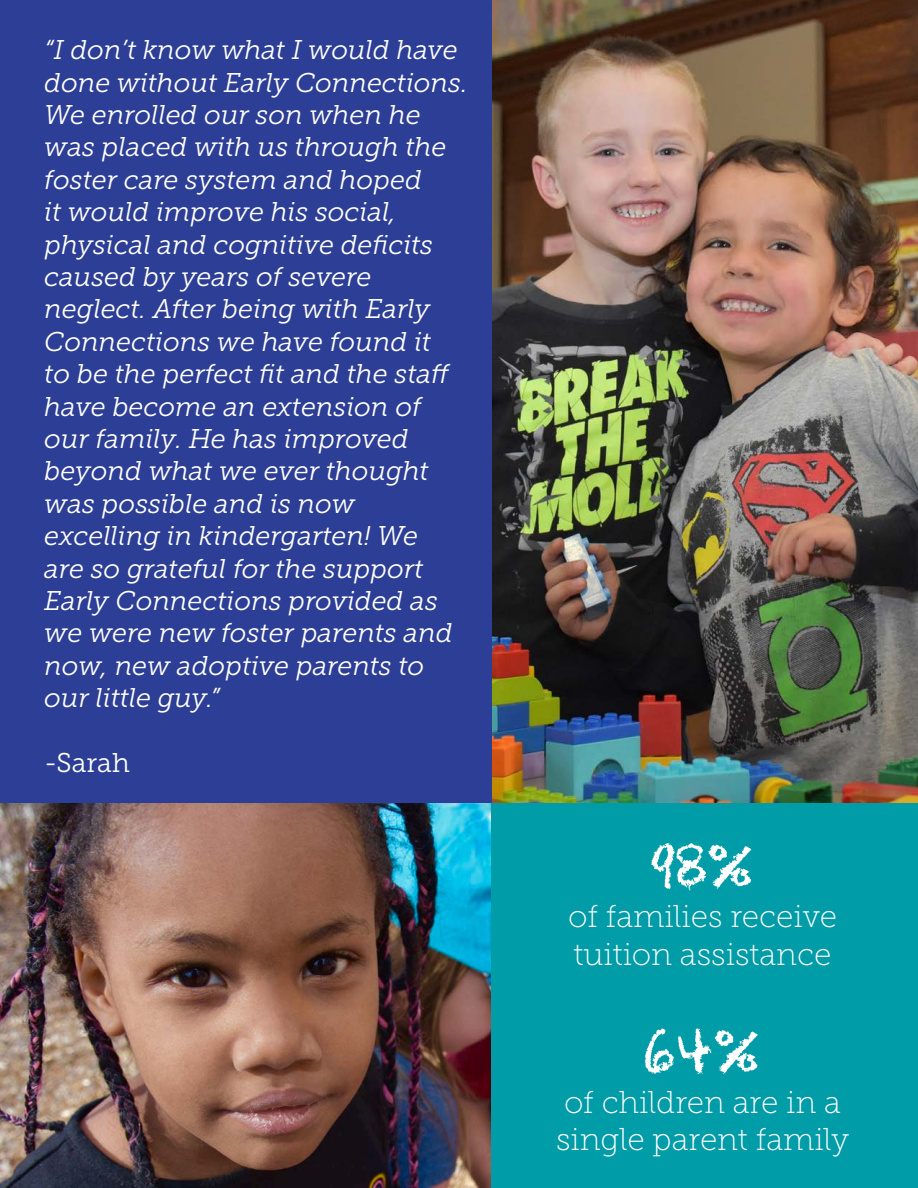
<style>
.page{position:relative;width:918px;height:1188px;background:#fff}
.page>*{position:absolute;margin:0;border:0;box-sizing:border-box;transform-origin:0 0}
.t1{font:60px "Crayon Alphabet";color:#fff}
.t2{font:31.5px/37.8px "Museo Slab 100";color:#fff}
.t3{font:italic 27px/32.4px "Museo Slab 300";color:#fff}
.t4{font:27px "Museo Slab 300";color:#fff}
</style>
<div class="page">
<img style="left:491px;top:0;width:427px;height:804px">
<div style="left:0;top:0;width:491px;height:804px;background:#2d3e96"></div>
<img style="left:0;top:804px;width:491px;height:384px">
<div style="left:491px;top:804px;width:427px;height:384px;background:#009ca7"></div>
<p class="t3" style="left:44px;top:34px;width:425px">“I don’t know what I would have done without Early Connections.<br>We enrolled our son when he was placed with us through the foster care system and hoped<br>it would improve his social, physical and cognitive deficits caused by years of severe neglect. After being with Early<br>Connections we have found it<br>to be the perfect fit and the staff have become an extension of our family. He has improved beyond what we ever thought was possible and is now excelling in kindergarten! We<br>are so grateful for the support<br>Early Connections provided as we were new foster parents and now, new adoptive parents to our little guy.”</p>
<p class="t4" style="left:44px;top:748px;width:87px">-Sarah</p>
<p class="t1" style="left:650px;top:841px;width:106px">98%</p>
<p class="t2" style="left:568px;top:898px;width:270px">of families receive tuition assistance</p>
<p class="t1" style="left:644px;top:1027px;width:118px">64%</p>
<p class="t2" style="left:556px;top:1083px;width:294px">of children are in a single parent family</p>
</div>
